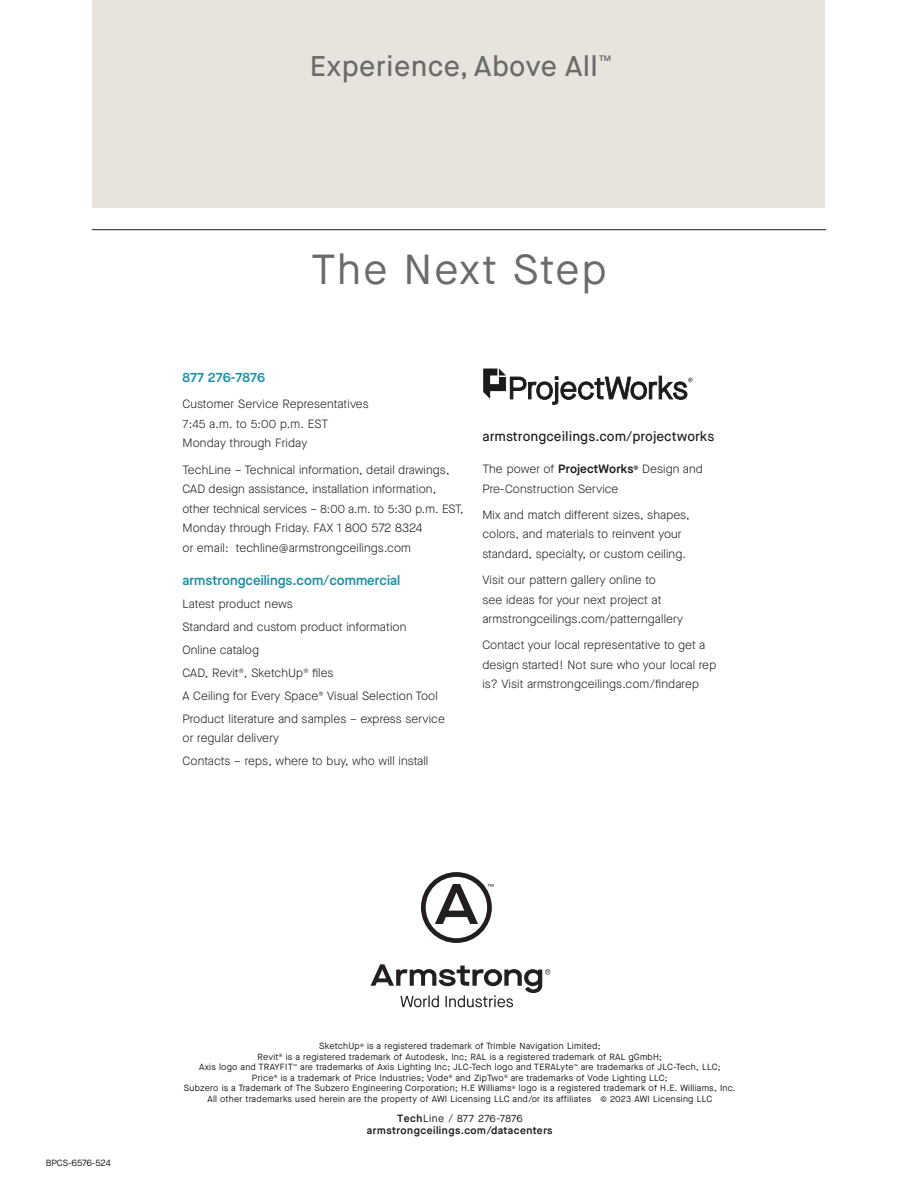
<style>
.page{position:relative;width:918px;height:1188px;background:#fff}
.page>*{position:absolute;margin:0;border:0;box-sizing:border-box;transform-origin:0 0}
.t1{font:42px "Maison Neue";letter-spacing:.06em;color:#6a6c6c}
.t2{font:500 28.5px "Maison Neue";letter-spacing:.01em;color:#6a6c6c}
.t3{font:600 13.5px "Maison Neue";color:#1e90a7}
.t4{font:500 13.5px "Maison Neue";color:#1c1b1a}
.t5{font:300 12px/19.5px "Maison Neue";letter-spacing:.01em;color:#1c1b1a}
.t6{font:600 10.5px/12px "Maison Neue";letter-spacing:.05em;color:#1c1b1a;text-align:center}
.t7{font:9px/10.5px "Maison Neue";letter-spacing:.03em;color:#1c1b1a;text-align:center}
.t8{font:9px "Maison Neue";letter-spacing:-.01em;color:#1c1b1a}
.s1{font-weight:600}
.s2{font-weight:400}
</style>
<div class="page">
<div style="left:93px;top:0;width:732px;height:207px;background:#e8e4dd"></div>
<svg style="left:371px;top:872px;width:179px;height:135px"></svg>
<hr style="left:92px;top:229px;width:734px;height:1px;background:#1c1b1a">
<svg style="left:483px;top:369px;width:210px;height:36px"></svg>
<h2 class="t2" style="left:310px;top:48px;width:303px">Experience, Above All<sup>™</sup></h2>
<h1 class="t1" style="left:311px;top:241px;width:297px">The Next Step</h1>
<p class="t3" style="left:183px;top:368px;width:84px">877 276-7876</p>
<p class="t5" style="left:183px;top:394px;width:188px">Customer Service Representatives<br>7:45 a.m. to 5:00 p.m. EST<br>Monday through Friday</p>
<p class="t5" style="left:183px;top:460px;width:283px">TechLine – Technical information, detail drawings, CAD design assistance, installation information, other technical services – 8:00 a.m. to 5:30 p.m. EST, Monday through Friday. FAX 1 800 572 8324<br>or email: techline@armstrongceilings.com</p>
<p class="t3" style="left:183px;top:570px;width:219px">armstrongceilings.com/commercial</p>
<p class="t5" style="left:183px;top:592px;width:264px;line-height:23px">Latest product news<br>Standard and custom product information<br>Online catalog<br>CAD, Revit<sup>®</sup>, SketchUp<sup>®</sup> files<br>A Ceiling for Every Space<sup>®</sup> Visual Selection Tool Product literature and samples – express service</p>
<p class="t5" style="left:183px;top:726px;width:247px;line-height:23px">or regular delivery<br>Contacts – reps, where to buy, who will install</p>
<p class="t4" style="left:482px;top:428px;width:233px">armstrongceilings.com/projectworks</p>
<p class="t5" style="left:482px;top:459px;width:222px">The power of <span class="s1">ProjectWorks</span><sup>®</sup> Design and<br>Pre-Construction Service</p>
<p class="t5" style="left:482px;top:505px;width:209px">Mix and match different sizes, shapes, colors, and materials to reinvent your standard, specialty, or custom ceiling.</p>
<p class="t5" style="left:482px;top:570px;width:202px">Visit our pattern gallery online to<br>see ideas for your next project at armstrongceilings.com/patterngallery</p>
<p class="t5" style="left:482px;top:635px;width:235px">Contact your local representative to get a design started! Not sure who your local rep is? Visit armstrongceilings.com/findarep</p>
<p class="t8" style="left:46px;top:1157px;width:67px">BPCS-6576-524</p>
<p class="t7" style="left:184px;top:1041px;width:553px">SketchUp<sup>®</sup> is a registered trademark of Trimble Navigation Limited;<br>Revit<sup>®</sup> is a registered trademark of Autodesk, Inc; RAL is a registered trademark of RAL gGmbH;<br>Axis logo and TRAYFIT<sup>™</sup> are trademarks of Axis Lighting Inc; JLC-Tech logo and TERALyte<sup>™</sup> are trademarks of JLC-Tech, LLC;<br>Price<sup>®</sup> is a trademark of Price Industries; Vode<sup>®</sup> and ZipTwo<sup>®</sup> are trademarks of Vode Lighting LLC;<br>Subzero is a Trademark of The Subzero Engineering Corporation; H.E Williams<sup>®</sup> logo is a registered trademark of H.E. Williams, Inc.<br>All other trademarks used herein are the property of AWI Licensing LLC and/or its affiliates © 2023 AWI Licensing LLC</p>
<p class="t6" style="left:367px;top:1112px;width:187px">Tech<span class="s2">Line / 877 276-7876 </span>armstrongceilings.com/datacenters</p>
</div>
